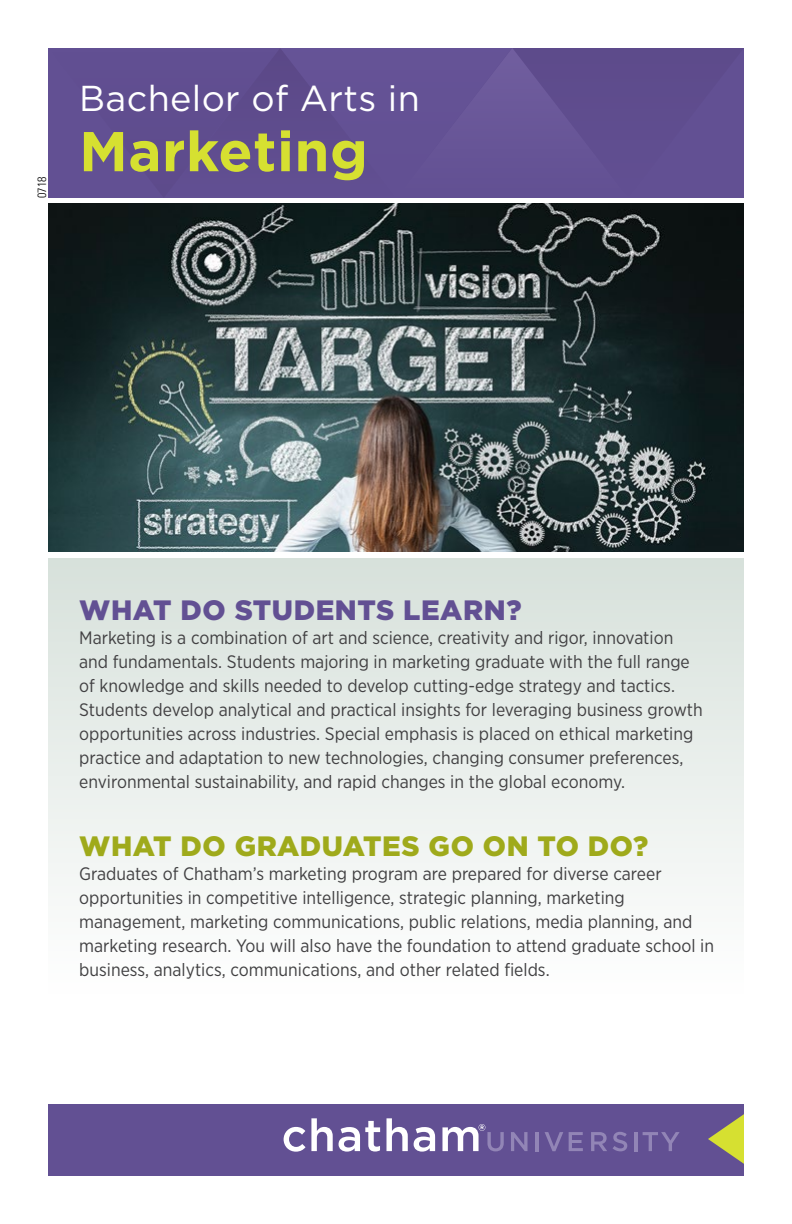
<style>
.page{position:relative;width:792px;height:1224px;background:#fff}
.page>*{position:absolute;margin:0;border:0;box-sizing:border-box;transform-origin:0 0}
.t1{font:700 56px "Gotham";letter-spacing:.01em;color:#d6e031}
.t2{font:36px "Gotham";letter-spacing:.01em;color:#fff}
.t3{font:900 28px "Gotham";letter-spacing:.02em;color:#9faa1b}
.t4{font:900 28px "Gotham";letter-spacing:.02em;color:#625093}
.t5{font:18px/24px "Gotham Narrow";color:#414042}
.t6{font:300 condensed 12px "Univers";color:#000}
</style>
<div class="page">
<div style="left:48px;top:558px;width:696px;height:437px;background:linear-gradient(to bottom,#d7e1db,#fefeff)"></div>
<div style="left:48px;top:48px;width:696px;height:150px;background:#625093"></div>
<div style="left:48px;top:1104px;width:696px;height:72px;background:#625093"></div>
<svg style="left:708px;top:1114px;width:36px;height:50px"></svg>
<svg style="left:284px;top:1118px;width:49px;height:34px"></svg>
<svg style="left:339px;top:1121px;width:41px;height:31px"></svg>
<svg style="left:387px;top:1118px;width:21px;height:33px"></svg>
<svg style="left:414px;top:1127px;width:21px;height:25px"></svg>
<svg style="left:511px;top:1132px;width:17px;height:19px"></svg>
<hr style="left:535px;top:1132px;width:4px;height:19px;background:#9285b6">
<svg style="left:545px;top:1132px;width:18px;height:19px"></svg>
<svg style="left:569px;top:1132px;width:14px;height:19px"></svg>
<svg style="left:591px;top:1132px;width:16px;height:19px"></svg>
<svg style="left:613px;top:1132px;width:14px;height:19px"></svg>
<hr style="left:634px;top:1132px;width:3px;height:19px;background:#9285b6">
<svg style="left:643px;top:1132px;width:37px;height:19px"></svg>
<svg style="left:442px;top:1124px;width:62px;height:27px"></svg>
<img style="left:49px;top:204px;width:694px;height:348px">
<p class="t6" style="left:35px;top:198px;width:23px;rotate:-90deg">0718</p>
<h2 class="t2" style="left:79px;top:79px;width:342px">Bachelor of Arts in</h2>
<h1 class="t1" style="left:79px;top:119px;width:290px">Marketing</h1>
<h3 class="t4" style="left:79px;top:594px;width:444px">WHAT DO STUDENTS LEARN?</h3>
<p class="t5" style="left:79px;top:625px;width:625px">Marketing is a combination of art and science, creativity and rigor, innovation and fundamentals. Students majoring in marketing graduate with the full range of knowledge and skills needed to develop cutting-edge strategy and tactics.<br>Students develop analytical and practical insights for leveraging business growth opportunities across industries. Special emphasis is placed on ethical marketing practice and adaptation to new technologies, changing consumer preferences, environmental sustainability, and rapid changes in the global economy.</p>
<h3 class="t3" style="left:79px;top:830px;width:571px">WHAT DO GRADUATES GO ON TO DO?</h3>
<p class="t5" style="left:79px;top:861px;width:636px">Graduates of Chatham’s marketing program are prepared for diverse career opportunities in competitive intelligence, strategic planning, marketing management, marketing communications, public relations, media planning, and marketing research. You will also have the foundation to attend graduate school in business, analytics, communications, and other related fields.</p>
</div>
